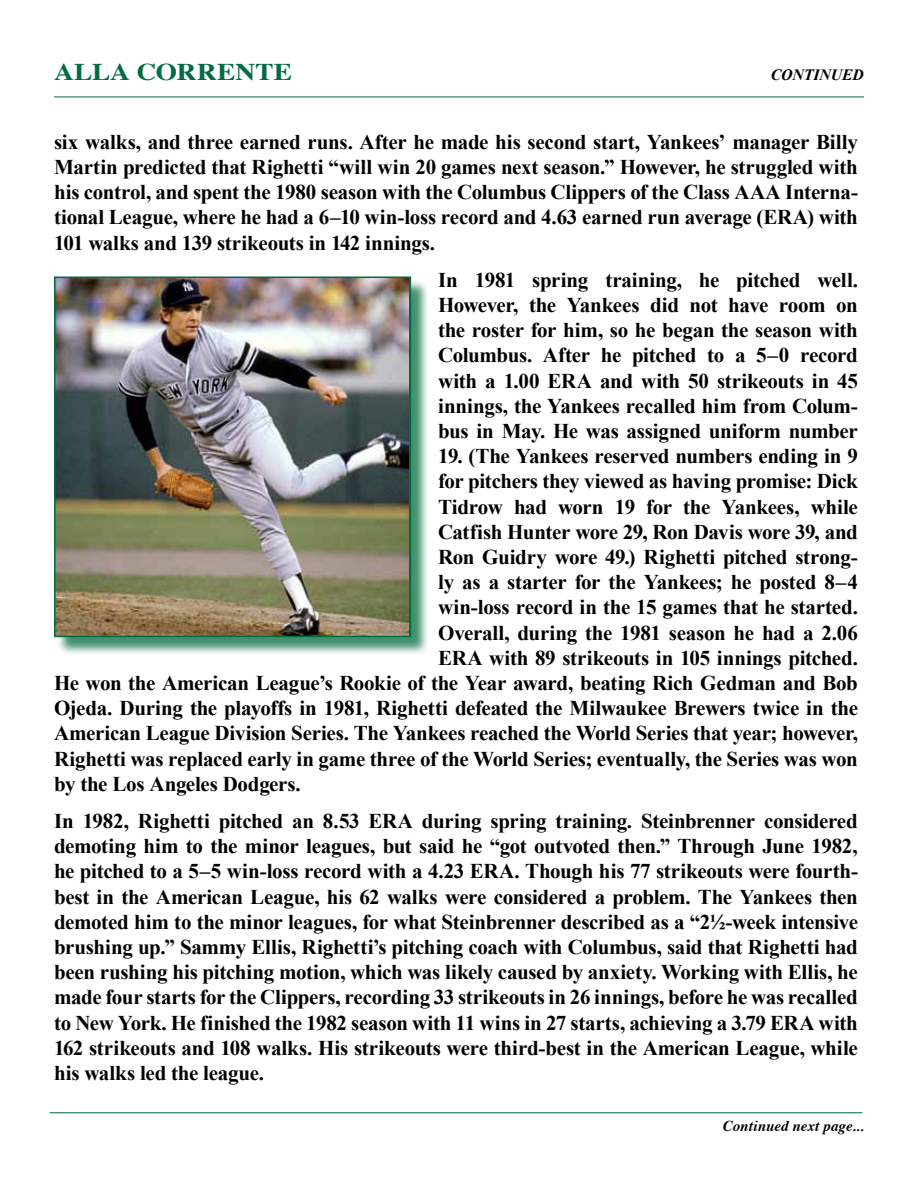
<style>
.page{position:relative;width:918px;height:1188px;background:#fff}
.page>*{position:absolute;margin:0;border:0;box-sizing:border-box;transform-origin:0 0}
.t1{font:700 24px "Times";color:#006c40;scale:1.14 1}
.t2{font:700 21px/25.2px "Times New Roman";letter-spacing:-.015em;color:#000;text-align:justify}
.t3{font:italic 700 15.75px "Times New Roman";color:#000}
.t4{font:italic 700 15px "Times";letter-spacing:.01em;color:#000}
</style>
<div class="page">
<hr style="left:54px;top:97px;width:810px;height:1px;background:#006c40">
<hr style="left:50px;top:1113px;width:812px;height:1px;background:#006c40">
<div style="left:56px;top:279px;width:374px;height:377px;background:#006c40;opacity:.75"></div>
<img style="left:57px;top:280px;width:351px;height:354px">
<div style="left:54px;top:277px;width:357px;height:360px;border:2px solid #006c40"></div>
<p class="t1" style="left:54px;top:49px;width:210px">ALLA CORRENTE</p>
<p class="t3" style="left:771px;top:64px;width:95px">CONTINUED</p>
<p class="t2" style="left:54px;top:129px;width:806px">six walks, and three earned runs. After he made his second start, Yankees’ manager Billy Martin predicted that Righetti “will win 20 games next season.” However, he struggled with his control, and spent the 1980 season with the Columbus Clippers of the Class AAA Interna&shy;tional League, where he had a 6–10 win-loss record and 4.63 earned run average (ERA) with 101 walks and 139 strikeouts in 142 innings.</p>
<p class="t2" style="left:438px;top:267px;width:421px">In 1981 spring training, he pitched well.<br>However, the Yankees did not have room on the roster for him, so he began the season with Columbus. After he pitched to a 5–0 record with a 1.00 ERA and with 50 strikeouts in 45 innings, the Yankees recalled him from Colum&shy;bus in May. He was assigned uniform number</p>
<p class="t2" style="left:438px;top:443px;width:421px">19. (The Yankees reserved numbers ending in 9</p>
<p class="t2" style="left:438px;top:468px;width:421px">for pitchers they viewed as having promise: Dick</p>
<p class="t2" style="left:438px;top:493px;width:421px">Tidrow had worn 19 for the Yankees, while</p>
<p class="t2" style="left:438px;top:519px;width:421px">Catfish Hunter wore 29, Ron Davis wore 39, and</p>
<p class="t2" style="left:438px;top:544px;width:421px">Ron Guidry wore 49.) Righetti pitched strong-</p>
<p class="t2" style="left:438px;top:569px;width:421px">ly as a starter for the Yankees; he posted 8–4</p>
<p class="t2" style="left:438px;top:594px;width:421px">win-loss record in the 15 games that he started.</p>
<p class="t2" style="left:438px;top:619px;width:421px">Overall, during the 1981 season he had a 2.06</p>
<p class="t2" style="left:438px;top:645px;width:421px">ERA with 89 strikeouts in 105 innings pitched.</p>
<p class="t2" style="left:54px;top:670px;width:805px">He won the American League’s Rookie of the Year award, beating Rich Gedman and Bob</p>
<p class="t2" style="left:54px;top:695px;width:806px">Ojeda. During the playoffs in 1981, Righetti defeated the Milwaukee Brewers twice in the</p>
<p class="t2" style="left:54px;top:720px;width:806px">American League Division Series. The Yankees reached the World Series that year; however,</p>
<p class="t2" style="left:54px;top:745px;width:805px">Righetti was replaced early in game three of the World Series; eventually, the Series was won</p>
<p class="t2" style="left:54px;top:771px;width:248px">by the Los Angeles Dodgers.</p>
<p class="t2" style="left:54px;top:808px;width:806px">In 1982, Righetti pitched an 8.53 ERA during spring training. Steinbrenner considered demoting him to the minor leagues, but said he “got outvoted then.” Through June 1982, he pitched to a 5–5 win-loss record with a 4.23 ERA. Though his 77 strikeouts were fourth&shy;best in the American League, his 62 walks were considered a problem. The Yankees then demoted him to the minor leagues, for what Steinbrenner described as a “2½-week intensive brushing up.” Sammy Ellis, Righetti’s pitching coach with Columbus, said that Righetti had been rushing his pitching motion, which was likely caused by anxiety. Working with Ellis, he made four starts for the Clippers, recording 33 strikeouts in 26 innings, before he was recalled to New York. He finished the 1982 season with 11 wins in 27 starts, achieving a 3.79 ERA with 162 strikeouts and 108 walks. His strikeouts were third-best in the American League, while his walks led the league.</p>
<p class="t4" style="left:723px;top:1112px;width:142px">Continued next page...</p>
</div>
